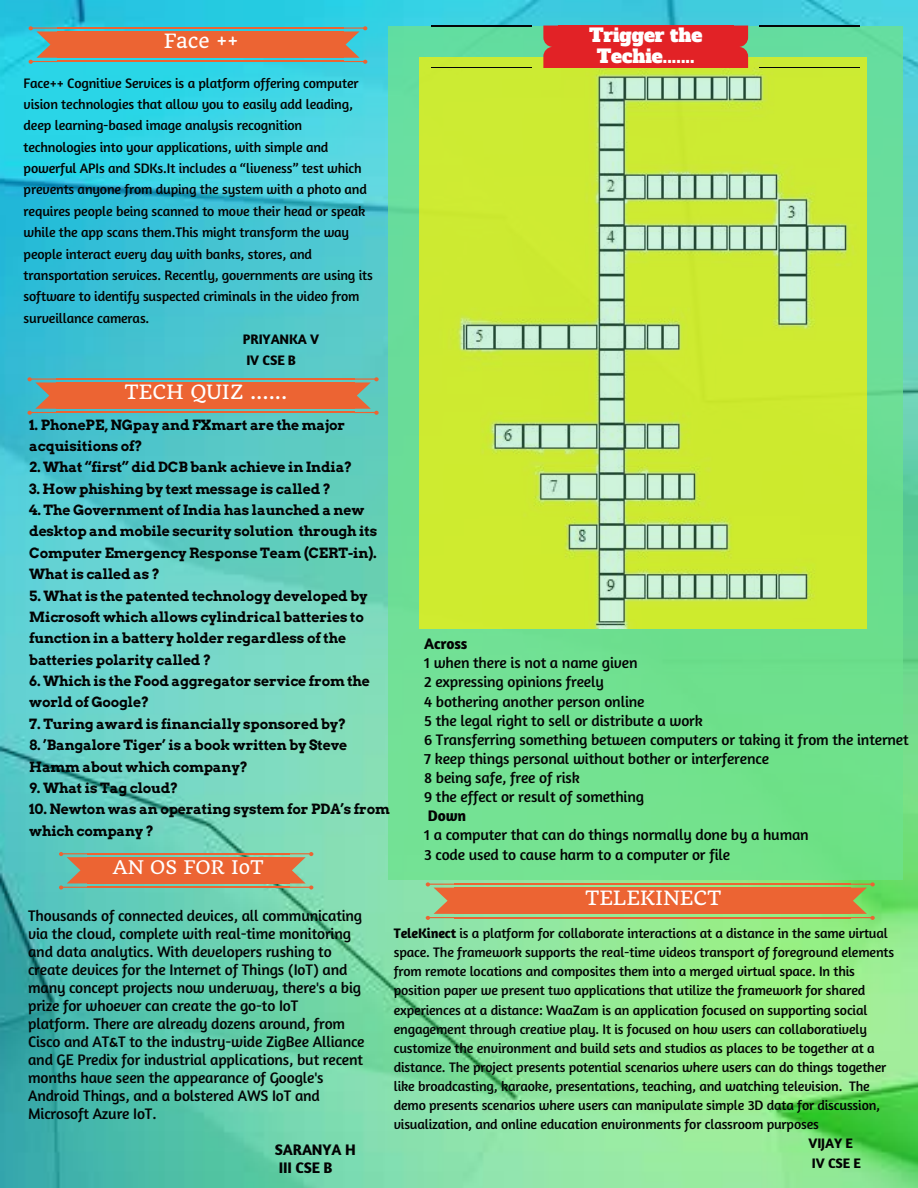
<style>
.page{position:relative;width:918px;height:1188px;background:#fff}
.page>*{position:absolute;margin:0;border:0;box-sizing:border-box;transform-origin:0 0}
.t1{font:19.2px "Quando";color:#fff}
.t2{font:18.75px/21.3px "Alfa Slab One";color:#fff;text-align:center}
.t3{font:18.3px "Quando";color:#fff}
.t4{font:15.6px/18px "Amaranth";letter-spacing:-.01em;color:#020303}
.t5{font:700 15.6px/18px "Amaranth";letter-spacing:-.01em;color:#020303}
.t6{font:13.95px/21.3px "Amaranth";letter-spacing:-.01em;color:#020303}
.t7{font:700 13.95px/21.3px "Arvo";letter-spacing:-.01em;color:#020303}
.t8{font:700 13.95px/21.3px "Amaranth";letter-spacing:-.01em;color:#020303}
.s1{font-weight:700}
</style>
<div class="page">
<img style="left:0;top:0;width:918px;height:1188px">
<div style="left:57px;top:31px;width:287px;height:27px;background:#ec6433"></div>
<hr style="left:57px;top:61px;width:287px;height:1px;background:#ec6433">
<hr style="left:57px;top:27px;width:287px;height:2px;background:#ec6433">
<svg style="left:29px;top:26px;width:29px;height:38px"></svg>
<svg style="left:343px;top:26px;width:24px;height:38px"></svg>
<div style="left:388px;top:26px;width:514px;height:854px;background:#6de28d"></div>
<img style="left:420px;top:57px;width:446px;height:572px">
<div style="left:558px;top:26px;width:175px;height:42px;background:#e22226"></div>
<hr style="left:760px;top:26px;width:100px;height:1px;background:#040406">
<hr style="left:760px;top:67px;width:100px;height:1px;background:#040406">
<svg style="left:733px;top:26px;width:15px;height:42px"></svg>
<hr style="left:432px;top:26px;width:100px;height:1px;background:#040406">
<hr style="left:432px;top:67px;width:100px;height:1px;background:#040406">
<svg style="left:543px;top:26px;width:15px;height:42px"></svg>
<div style="left:56px;top:382px;width:299px;height:27px;background:#ec6433"></div>
<hr style="left:56px;top:412px;width:299px;height:1px;background:#ec6433">
<hr style="left:56px;top:378px;width:299px;height:2px;background:#ec6433">
<svg style="left:27px;top:377px;width:30px;height:38px"></svg>
<svg style="left:355px;top:377px;width:24px;height:38px"></svg>
<div style="left:455px;top:888px;width:396px;height:26px;background:#ec6433"></div>
<hr style="left:455px;top:917px;width:396px;height:1px;background:#ec6433">
<hr style="left:455px;top:884px;width:396px;height:1px;background:#ec6433">
<svg style="left:426px;top:882px;width:29px;height:38px"></svg>
<svg style="left:851px;top:882px;width:24px;height:38px"></svg>
<div style="left:87px;top:857px;width:203px;height:26px;background:#ec6433"></div>
<hr style="left:87px;top:887px;width:203px;height:1px;background:#ec6433">
<hr style="left:87px;top:853px;width:203px;height:1px;background:#ec6433">
<svg style="left:59px;top:852px;width:29px;height:38px"></svg>
<svg style="left:290px;top:852px;width:23px;height:38px"></svg>
<h1 class="t1" style="left:164px;top:29px;width:76px">Face ++</h1>
<p class="t6" style="left:24px;top:72px;width:351px">Face++ Cognitive Services is a platform offering computer vision technologies that allow you to easily add leading, deep learning-based image analysis recognition technologies into your applications, with simple and powerful APIs and SDKs.It includes a “liveness” test which prevents anyone from duping the system with a photo and requires people being scanned to move their head or speak while the app scans them.This might transform the way people interact every day with banks, stores, and transportation services. Recently, governments are using its software to identify suspected criminals in the video from surveillance cameras.</p>
<p class="t8" style="left:243px;top:328px;width:78px">PRIYANKA V<br>IV CSE B</p>
<h1 class="t1" style="left:125px;top:380px;width:164px">TECH QUIZ ......</h1>
<p class="t7" style="left:29px;top:414px;width:317px">1. PhonePE, NGpay and FXmart are the major acquisitions of?</p>
<p class="t7" style="left:29px;top:457px;width:325px">2. What “first” did DCB bank achieve in India?</p>
<p class="t7" style="left:29px;top:478px;width:303px">3. How phishing by text message is called ?</p>
<p class="t7" style="left:29px;top:499px;width:350px">4. The Government of India has launched a new desktop and mobile security solution through its Computer Emergency Response Team (CERT-in).<br>What is called as ?</p>
<p class="t7" style="left:29px;top:585px;width:340px">5. What is the patented technology developed by Microsoft which allows cylindrical batteries to function in a battery holder regardless of the batteries polarity called ?</p>
<p class="t7" style="left:29px;top:670px;width:342px">6. Which is the Food aggregator service from the world of Google?</p>
<p class="t7" style="left:29px;top:713px;width:319px">7. Turing award is financially sponsored by?</p>
<p class="t7" style="left:29px;top:735px;width:320px">8. ’Bangalore Tiger’ is a book written by Steve<br>Hamm about which company?</p>
<p class="t7" style="left:29px;top:777px;width:151px">9. What is Tag cloud?</p>
<p class="t7" style="left:29px;top:799px;width:362px">10. Newton was an operating system for PDA’s from which company ?</p>
<h3 class="t3" style="left:113px;top:856px;width:152px">AN OS FOR IoT</h3>
<h2 class="t2" style="left:589px;top:24px;width:115px">Trigger the<br>Techie.......</h2>
<p class="t5" style="left:424px;top:634px;width:45px">Across</p>
<p class="t4" style="left:424px;top:653px;width:486px;line-height:19.2px">1 when there is not a name given<br>2 expressing opinions freely<br>4 bothering another person online<br>5 the legal right to sell or distribute a work<br>6 Transferring something between computers or taking it from the internet 7 keep things personal without bother or interference<br>8 being safe, free of risk<br>9 the effect or result of something</p>
<p class="t5" style="left:428px;top:807px;width:40px">Down</p>
<p class="t4" style="left:424px;top:825px;width:386px;line-height:19.2px">1 a computer that can do things normally done by a human<br>3 code used to cause harm to a computer or file</p>
<h1 class="t1" style="left:585px;top:885px;width:138px">TELEKINECT</h1>
<p class="t4" style="left:28px;top:906px;width:338px">Thousands of connected devices, all communicating via the cloud, complete with real-time monitoring and data analytics. With developers rushing to create devices for the Internet of Things (IoT) and many concept projects now underway, there's a big prize for whoever can create the go-to IoT<br>platform. There are already dozens around, from Cisco and AT&amp;T to the industry-wide ZigBee Alliance and GE Predix for industrial applications, but recent months have seen the appearance of Google's Android Things, and a bolstered AWS IoT and Microsoft Azure IoT.</p>
<p class="t5" style="left:275px;top:1140px;width:83px">SARANYA H<br>III CSE B</p>
<p class="t6" style="left:394px;top:923px;width:502px;line-height:19.2px"><span class="s1">TeleKinect</span> is a platform for collaborate interactions at a distance in the same virtual space. The framework supports the real-time videos transport of foreground elements from remote locations and composites them into a merged virtual space. In this position paper we present two applications that utilize the framework for shared experiences at a distance: WaaZam is an application focused on supporting social engagement through creative play. It is focused on how users can collaboratively customize the environment and build sets and studios as places to be together at a distance. The project presents potential scenarios where users can do things together like broadcasting, karaoke, presentations, teaching, and watching television. The demo presents scenarios where users can manipulate simple 3D data for discussion, visualization, and online education environments for classroom purposes</p>
<p class="t8" style="left:809px;top:1134px;width:54px;line-height:19.2px">VIJAY E<br>IV CSE E</p>
</div>
